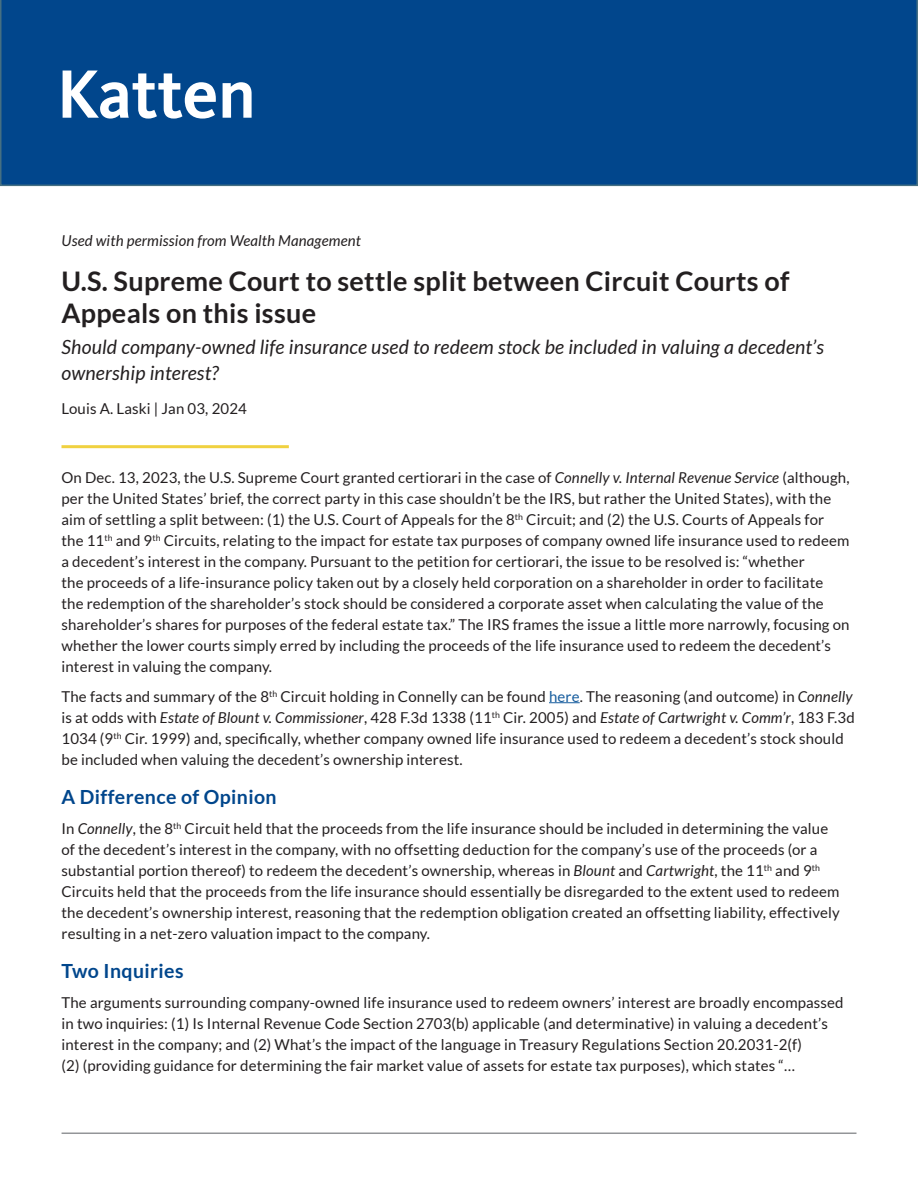
<style>
.page{position:relative;width:918px;height:1188px;background:#fff}
.page>*{position:absolute;margin:0;border:0;box-sizing:border-box;transform-origin:0 0}
.t1{font:700 27px/32.4px "Lato";letter-spacing:.01em;color:#231f20}
.t2{font:italic 19.5px/25.5px "Lato";letter-spacing:.01em;color:#231f20}
.SubHeads{font:700 19.5px "Lato";letter-spacing:.02em;color:#01468c}
.SubHeads-2{font:15px/21px "Lato";letter-spacing:.01em;color:#231f20}
.t3{font:italic 15px "Lato";letter-spacing:.01em;color:#231f20}
.s1{font-style:italic}
.s2{color:#175d9e}
</style>
<div class="page">
<div style="left:0;top:0;width:918px;height:186px;background:#01468c"></div>
<svg style="left:63px;top:71px;width:189px;height:48px"></svg>
<hr style="left:62px;top:445px;width:227px;height:3px;background:#f0d140">
<hr style="left:549px;top:702px;width:31px;height:1px;background:#175d9e">
<hr style="left:62px;top:1133px;width:795px;height:1px;background:#939598">
<p class="t3" style="left:62px;top:232px;width:301px">Used with permission from Wealth Management</p>
<p class="t1" style="left:62px;top:264px;width:730px">U.S. Supreme Court to settle split between Circuit Courts of<br>Appeals on this issue</p>
<p class="t2" style="left:62px;top:335px;width:764px">Should company-owned life insurance used to redeem stock be included in valuing a decedent’s ownership interest?</p>
<p class="SubHeads-2" style="left:62px;top:398px;width:187px">Louis A. Laski | Jan 03, 2024</p>
<p class="SubHeads-2" style="left:62px;top:467px;width:790px">On Dec. 13, 2023, the U.S. Supreme Court granted certiorari in the case of <span class="s1">Connelly v. Internal Revenue Service</span> (although, per the United States’ brief, the correct party in this case shouldn’t be the IRS, but rather the United States), with the aim of settling a split between: (1) the U.S. Court of Appeals for the 8<sup>th</sup> Circuit; and (2) the U.S. Courts of Appeals for the 11<sup>th</sup> and 9<sup>th</sup> Circuits, relating to the impact for estate tax purposes of company owned life insurance used to redeem a decedent’s interest in the company. Pursuant to the petition for certiorari, the issue to be resolved is: “whether<br>the proceeds of a life-insurance policy taken out by a closely held corporation on a shareholder in order to facilitate<br>the redemption of the shareholder’s stock should be considered a corporate asset when calculating the value of the shareholder’s shares for purposes of the federal estate tax.” The IRS frames the issue a little more narrowly, focusing on whether the lower courts simply erred by including the proceeds of the life insurance used to redeem the decedent’s interest in valuing the company.</p>
<p class="SubHeads-2" style="left:62px;top:686px;width:795px">The facts and summary of the 8<sup>th</sup> Circuit holding in Connelly can be found <span class="s2">here</span>. The reasoning (and outcome) in <span class="s1">Connelly </span>is at odds with <span class="s1">Estate of Blount v. Commissioner</span>, 428 F.3d 1338 (11<sup>th</sup> Cir. 2005) and <span class="s1">Estate of Cartwright v. Comm’r</span>, 183 F.3d 1034 (9<sup>th</sup> Cir. 1999) and, specifically, whether company owned life insurance used to redeem a decedent’s stock should be included when valuing the decedent’s ownership interest.</p>
<p class="SubHeads" style="left:62px;top:785px;width:217px">A Difference of Opinion</p>
<p class="SubHeads-2" style="left:62px;top:818px;width:780px">In <span class="s1">Connelly</span>, the 8<sup>th</sup> Circuit held that the proceeds from the life insurance should be included in determining the value of the decedent’s interest in the company, with no offsetting deduction for the company’s use of the proceeds (or a substantial portion thereof) to redeem the decedent’s ownership, whereas in <span class="s1">Blount</span> and <span class="s1">Cartwright</span>, the 11<sup>th</sup> and 9<sup>th </sup>Circuits held that the proceeds from the life insurance should essentially be disregarded to the extent used to redeem the decedent’s ownership interest, reasoning that the redemption obligation created an offsetting liability, effectively resulting in a net-zero valuation impact to the company.</p>
<p class="SubHeads" style="left:62px;top:959px;width:124px">Two Inquiries</p>
<p class="SubHeads-2" style="left:62px;top:992px;width:784px">The arguments surrounding company-owned life insurance used to redeem owners’ interest are broadly encompassed in two inquiries: (1) Is Internal Revenue Code Section 2703(b) applicable (and determinative) in valuing a decedent’s interest in the company; and (2) What’s the impact of the language in Treasury Regulations Section 20.2031-2(f)<br>(2) (providing guidance for determining the fair market value of assets for estate tax purposes), which states “…</p>
</div>
